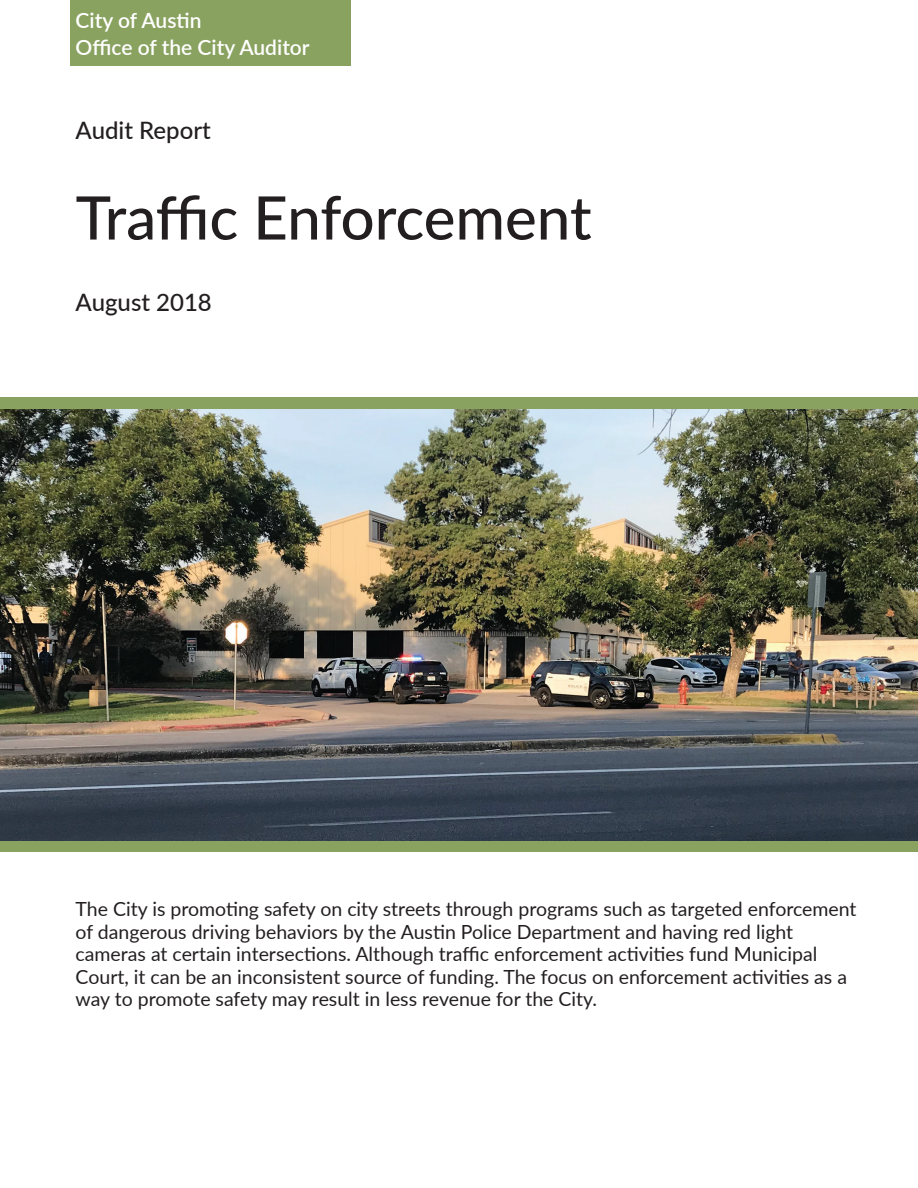
<style>
.page{position:relative;width:918px;height:1188px;background:#fff}
.page>*{position:absolute;margin:0;border:0;box-sizing:border-box;transform-origin:0 0}
.t1{font:500 60px "Lato";letter-spacing:-.01em;color:#231f20}
.t2{font:500 24px "Lato";color:#231f20}
.t3{font:600 21px/27px "Lato";color:#fff}
.t4{font:19.5px/22.5px "Lato";color:#231f20}
</style>
<div class="page">
<div style="left:0;top:398px;width:918px;height:454px;background:#89a260"></div>
<div style="left:70px;top:0;width:281px;height:66px;background:#89a260"></div>
<img style="left:0;top:409px;width:918px;height:431px">
<p class="t3" style="left:76px;top:6px;width:236px">City of Austin<br>Office of the City Auditor</p>
<p class="t2" style="left:76px;top:113px;width:137px">Audit Report</p>
<h1 class="t1" style="left:76px;top:175px;width:518px">Traffic Enforcement</h1>
<p class="t2" style="left:76px;top:285px;width:138px">August 2018</p>
<p class="t4" style="left:76px;top:897px;width:783px">The City is promoting safety on city streets through programs such as targeted enforcement of dangerous driving behaviors by the Austin Police Department and having red light cameras at certain intersections. Although traffic enforcement activities fund Municipal Court, it can be an inconsistent source of funding. The focus on enforcement activities as a way to promote safety may result in less revenue for the City.</p>
</div>
